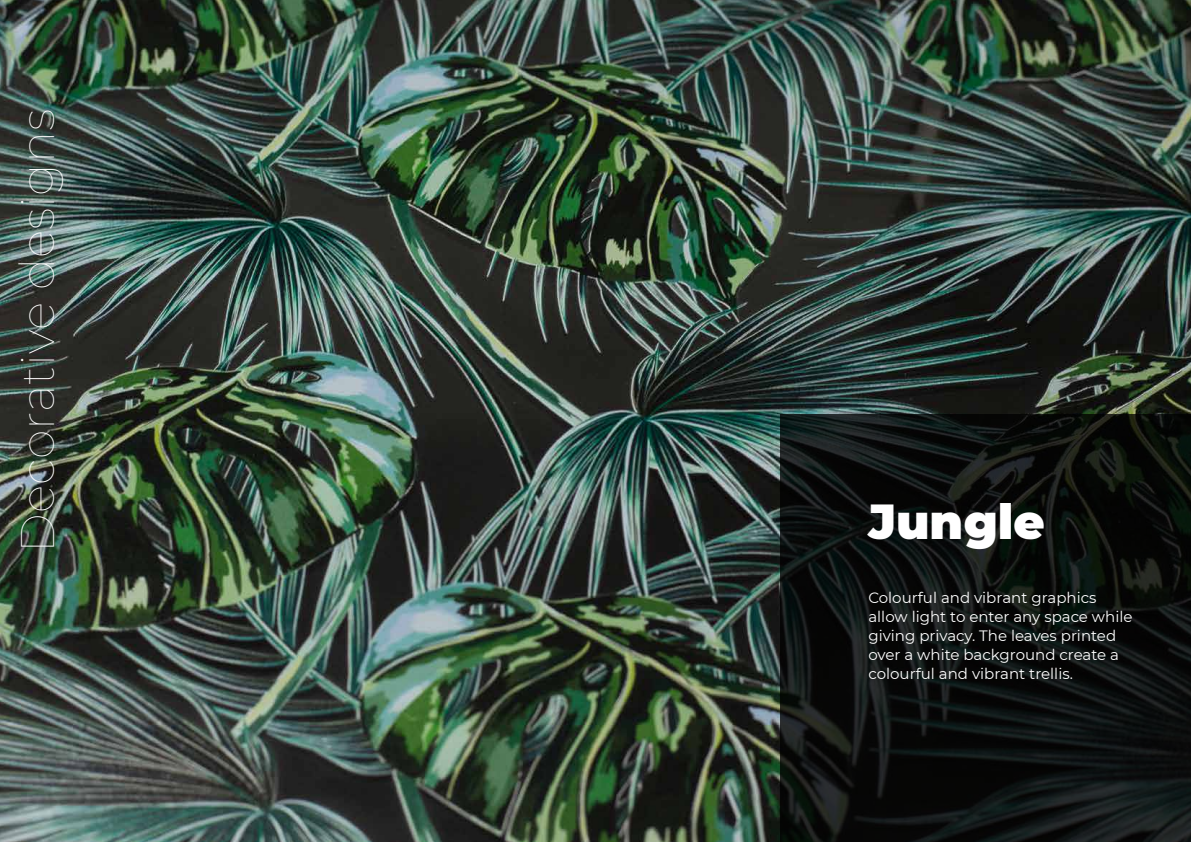
<style>
.page{position:relative;width:1191px;height:842px;background:#fff}
.page>*{position:absolute;margin:0;border:0;box-sizing:border-box;transform-origin:0 0}
.t1{font:100 48px "Montserrat";color:#fff}
.t2{font:900 48px "Montserrat";color:#fff}
.t3{font:15px/19px "Montserrat";color:#fff}
</style>
<div class="page">
<img style="left:0;top:0;width:1191px;height:842px">
<svg style="left:780px;top:414px;width:411px;height:428px;fill:#090d0c"></svg>
<h1 class="t1" style="left:5px;top:553px;width:446px;rotate:-90deg">Decorative designs</h1>
<h1 class="t2" style="left:868px;top:486px;width:178px">Jungle</h1>
<p class="t3" style="left:868px;top:587px;width:265px">Colourful and vibrant graphics allow light to enter any space while giving privacy. The leaves printed over a white background create a colourful and vibrant trellis.</p>
</div>
